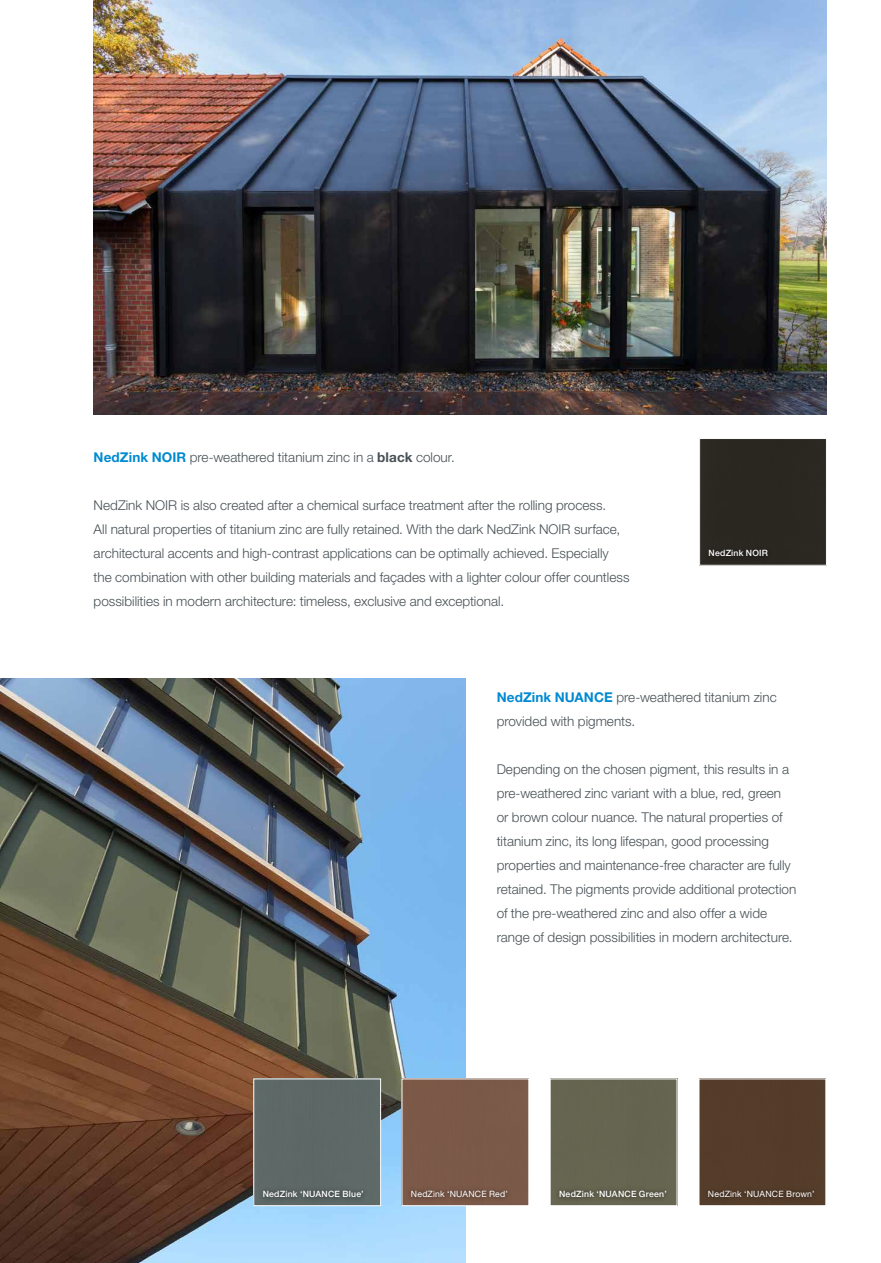
<style>
.page{position:relative;width:881px;height:1263px;background:#fff}
.page>*{position:absolute;margin:0;border:0;box-sizing:border-box;transform-origin:0 0}
.t1{font:300 13.5px/24px "Helvetica Neue LT Std";color:#475054}
.t2{font:500 8.7px "Helvetica Neue LT Std";letter-spacing:.025em;color:#fff}
.t3{font:8.7px "Helvetica Neue LT Std";letter-spacing:.02em;color:#fff}
.s1{font-weight:700;color:#008ad2}
.s2{font-weight:700}
</style>
<div class="page">
<img style="left:0;top:678px;width:465px;height:585px">
<img style="left:94px;top:0;width:732px;height:414px">
<div style="left:700px;top:440px;width:124px;height:124px;background:#2b2721"></div>
<div style="left:698px;top:438px;width:128px;height:128px;border:1px solid #fff"></div>
<div style="left:703px;top:544px;width:69px;height:18px;background:#27241e"></div>
<div style="left:255px;top:1080px;width:124px;height:124px;background:#5e6967"></div>
<div style="left:253px;top:1078px;width:128px;height:128px;border:1px solid #fff"></div>
<div style="left:258px;top:1185px;width:110px;height:17px;background:#000;opacity:.6"></div>
<div style="left:403px;top:1080px;width:124px;height:124px;background:#7b5948"></div>
<div style="left:401px;top:1078px;width:128px;height:128px;border:1px solid #fff"></div>
<div style="left:405px;top:1185px;width:107px;height:17px;background:#725243"></div>
<div style="left:550px;top:1078px;width:127px;height:128px;background:#666550"></div>
<div style="left:554px;top:1185px;width:117px;height:17px;background:#000;opacity:.6"></div>
<div style="left:699px;top:1078px;width:127px;height:128px;background:#543c2a"></div>
<div style="left:702px;top:1185px;width:116px;height:17px;background:#4f3827"></div>
<p class="t1" style="left:94px;top:445px;width:362px"><span class="s1">NedZink NOIR</span> pre-weathered titanium zinc in a <span class="s2">black</span> colour.</p>
<p class="t1" style="left:94px;top:493px;width:537px">NedZink NOIR is also created after a chemical surface treatment after the rolling process.<br>All natural properties of titanium zinc are fully retained. With the dark NedZink NOIR surface, architectural accents and high-contrast applications can be optimally achieved. Especially the combination with other building materials and façades with a lighter colour offer countless possibilities in modern architecture: timeless, exclusive and exceptional.</p>
<p class="t2" style="left:708px;top:548px;width:61px">NedZink NOIR</p>
<p class="t1" style="left:496px;top:685px;width:281px"><span class="s1">NedZink NUANCE</span> pre-weathered titanium zinc provided with pigments.</p>
<p class="t1" style="left:496px;top:757px;width:301px">Depending on the chosen pigment, this results in a pre-weathered zinc variant with a blue, red, green or brown colour nuance. The natural properties of titanium zinc, its long lifespan, good processing properties and maintenance-free character are fully retained. The pigments provide additional protection of the pre-weathered zinc and also offer a wide range of design possibilities in modern architecture.</p>
<p class="t2" style="left:262px;top:1189px;width:102px">NedZink ‘NUANCE Blue’</p>
<p class="t3" style="left:411px;top:1189px;width:98px">NedZink ‘NUANCE Red’</p>
<p class="t2" style="left:559px;top:1189px;width:109px">NedZink ‘NUANCE Green’</p>
<p class="t3" style="left:707px;top:1189px;width:108px">NedZink ‘NUANCE Brown’</p>
</div>
